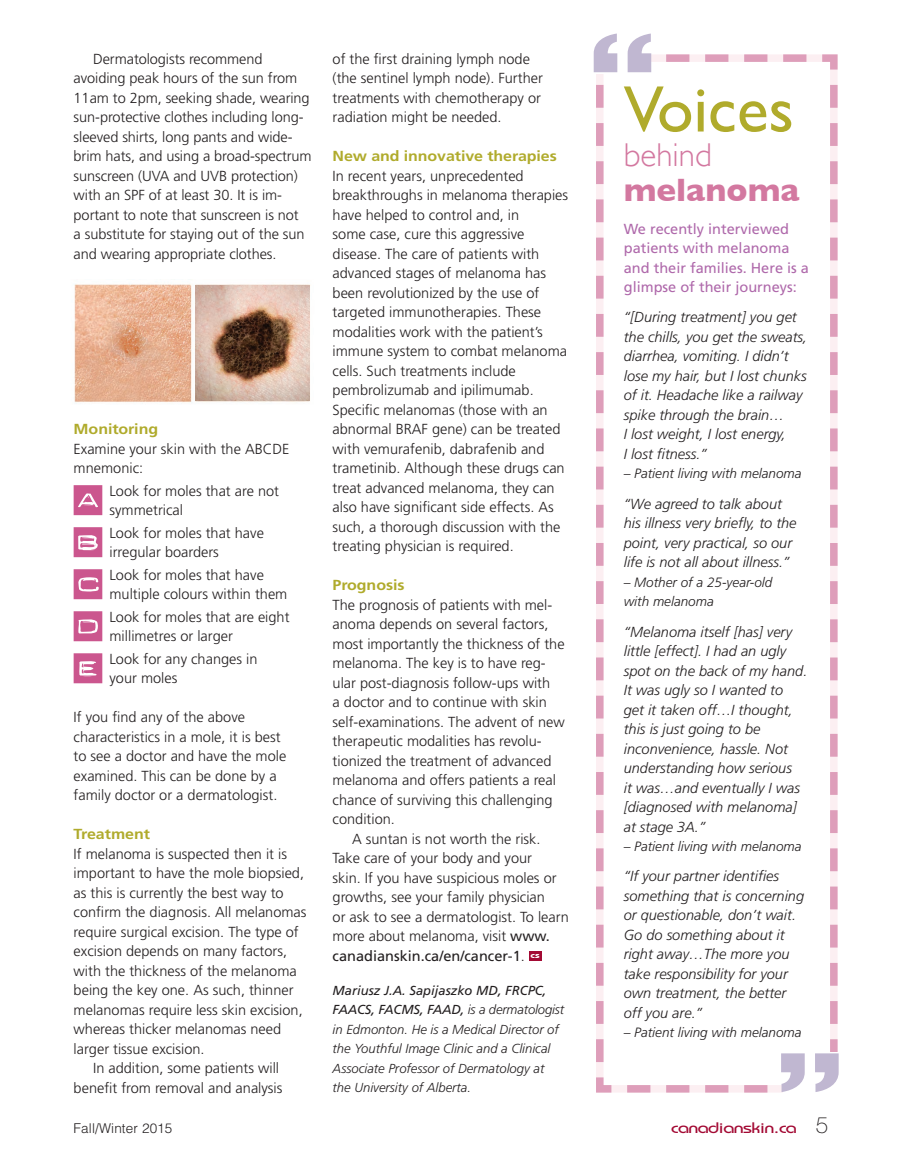
<style>
.page{position:relative;width:904px;height:1174px;background:#fff}
.page>*{position:absolute;margin:0;border:0;box-sizing:border-box;transform-origin:0 0}
.t1{font:900 112.5px "Akzidenz Grotesk";color:#c0b7d1;scale:1.29 1}
.t2{font:66px "Gill Sans";color:#b0ab2c}
.t3{font:700 33px "Gill Sans";color:#d378a0}
.t4{font:300 33px "Gill Sans";color:#d378a0}
.t5{font:30px "Dynamoe";color:#cb568e;scale:1.67 1}
.t6{font:500 15.3px "Bauhaus";letter-spacing:-.03em;color:#a30a34;scale:1.3 1}
.t7{font:300 14.55px/19.5px "Frutiger";color:#231f20}
.t8{font:italic 300 14.55px/19.5px "Frutiger";color:#231f20}
.t9{font:14.55px/19.5px "Frutiger";color:#af69ab}
.t10{font:700 14.55px "Frutiger";letter-spacing:-.005em;color:#b0ab2c;scale:1.1 1}
.t11{font:14.55px "Frutiger";color:#231f20}
.t12{font:italic 300 13.5px/19.5px "Frutiger";color:#231f20}
.t13{font:300 13.5px "Helvetica";letter-spacing:.01em;color:#231f20}
.t14{font:italic 300 13.05px/19.5px "Frutiger";color:#231f20}
.s1{font-weight:400}
.s2{font-weight:300}
.s3{font-family:"Helvetica Neue";font-weight:100;font-size:22.5px;color:#231f20}
</style>
<div class="page">
<div style="left:529px;top:951px;width:12px;height:10px;background:#a30a34"></div>
<svg style="left:596px;top:54px;width:242px;height:1039px"></svg>
<div style="left:586px;top:25px;width:63px;height:49px;background:#fff"></div>
<div style="left:783px;top:1052px;width:63px;height:48px;background:#fff"></div>
<img style="left:74px;top:284px;width:236px;height:120px">
<img style="left:196px;top:285px;width:114px;height:116px">
<p class="t7" style="left:74px;top:49px;width:240px;text-indent:19px">Dermatologists recommend avoiding peak hours of the sun from 11am to 2pm, seeking shade, wearing sun-protective clothes including long&shy;sleeved shirts, long pants and wide&shy;brim hats, and using a broad-spectrum sunscreen (UVA and UVB protection) with an SPF of at least 30. It is im&shy;portant to note that sunscreen is not<br>a substitute for staying out of the sun and wearing appropriate clothes.</p>
<p class="t10" style="left:74px;top:420px;width:78px">Monitoring</p>
<p class="t7" style="left:74px;top:439px;width:217px">Examine your skin with the ABCDE mnemonic:</p>
<h3 class="t5" style="left:74px;top:485px;width:19px">A</h3>
<p class="t7" style="left:109px;top:481px;width:171px">Look for moles that are not symmetrical</p>
<h3 class="t5" style="left:74px;top:527px;width:19px">B</h3>
<p class="t7" style="left:109px;top:523px;width:156px">Look for moles that have irregular boarders</p>
<h3 class="t5" style="left:74px;top:569px;width:19px">C</h3>
<p class="t7" style="left:109px;top:565px;width:179px">Look for moles that have multiple colours within them</p>
<h3 class="t5" style="left:74px;top:611px;width:19px">D</h3>
<p class="t7" style="left:109px;top:607px;width:182px">Look for moles that are eight millimetres or larger</p>
<h3 class="t5" style="left:74px;top:653px;width:19px">E</h3>
<p class="t7" style="left:109px;top:649px;width:149px">Look for any changes in your moles</p>
<p class="t7" style="left:74px;top:707px;width:214px">If you find any of the above characteristics in a mole, it is best to see a doctor and have the mole examined. This can be done by a family doctor or a dermatologist.</p>
<p class="t10" style="left:74px;top:826px;width:71px">Treatment</p>
<p class="t7" style="left:74px;top:844px;width:215px">If melanoma is suspected then it is</p>
<p class="t7" style="left:74px;top:863px;width:232px">important to have the mole biopsied,</p>
<p class="t7" style="left:74px;top:883px;width:211px">as this is currently the best way to</p>
<p class="t7" style="left:74px;top:902px;width:234px">confirm the diagnosis. All melanomas</p>
<p class="t7" style="left:74px;top:922px;width:227px">require surgical excision. The type of</p>
<p class="t7" style="left:74px;top:941px;width:215px">excision depends on many factors,</p>
<p class="t7" style="left:74px;top:961px;width:225px">with the thickness of the melanoma</p>
<p class="t7" style="left:74px;top:980px;width:221px">being the key one. As such, thinner</p>
<p class="t7" style="left:74px;top:1000px;width:231px">melanomas require less skin excision,</p>
<p class="t7" style="left:74px;top:1019px;width:209px">whereas thicker melanomas need</p>
<p class="t7" style="left:74px;top:1039px;width:132px">larger tissue excision.</p>
<p class="t7" style="left:93px;top:1058px;width:187px">In addition, some patients will</p>
<p class="t7" style="left:74px;top:1078px;width:210px">benefit from removal and analysis</p>
<p class="t7" style="left:333px;top:49px;width:212px">of the first draining lymph node (the sentinel lymph node). Further treatments with chemotherapy or radiation might be needed.</p>
<p class="t10" style="left:333px;top:147px;width:205px">New and innovative therapies</p>
<p class="t7" style="left:333px;top:166px;width:237px">In recent years, unprecedented breakthroughs in melanoma therapies have helped to control and, in<br>some case, cure this aggressive disease. The care of patients with advanced stages of melanoma has been revolutionized by the use of targeted immunotherapies. These modalities work with the patient’s immune system to combat melanoma cells. Such treatments include pembrolizumab and ipilimumab.<br>Specific melanomas (those with an abnormal BRAF gene) can be treated with vemurafenib, dabrafenib and trametinib. Although these drugs can treat advanced melanoma, they can also have significant side effects. As such, a thorough discussion with the treating physician is required.</p>
<p class="t10" style="left:333px;top:576px;width:67px">Prognosis</p>
<p class="t7" style="left:333px;top:595px;width:221px">The prognosis of patients with mel-</p>
<p class="t7" style="left:333px;top:614px;width:217px">anoma depends on several factors,</p>
<p class="t7" style="left:333px;top:634px;width:233px">most importantly the thickness of the</p>
<p class="t7" style="left:333px;top:653px;width:215px">melanoma. The key is to have reg-</p>
<p class="t7" style="left:333px;top:673px;width:219px">ular post-diagnosis follow-ups with</p>
<p class="t7" style="left:333px;top:692px;width:216px">a doctor and to continue with skin</p>
<p class="t7" style="left:333px;top:712px;width:234px">self-examinations. The advent of new</p>
<p class="t7" style="left:333px;top:731px;width:211px">therapeutic modalities has revolu-</p>
<p class="t7" style="left:333px;top:751px;width:220px">tionized the treatment of advanced</p>
<p class="t7" style="left:333px;top:770px;width:225px">melanoma and offers patients a real</p>
<p class="t7" style="left:333px;top:790px;width:221px">chance of surviving this challenging</p>
<p class="t7" style="left:333px;top:809px;width:64px">condition.</p>
<p class="t7" style="left:352px;top:829px;width:190px">A suntan is not worth the risk.</p>
<p class="t7" style="left:333px;top:848px;width:201px">Take care of your body and your</p>
<p class="t7" style="left:333px;top:868px;width:225px">skin. If you have suspicious moles or</p>
<p class="t7" style="left:333px;top:887px;width:214px">growths, see your family physician</p>
<p class="t7" style="left:333px;top:907px;width:238px">or ask to see a dermatologist. To learn</p>
<p class="t7" style="left:333px;top:926px;width:219px">more about melanoma, visit <span class="s1">www.</span></p>
<p class="t11" style="left:333px;top:947px;width:209px">canadianskin.ca/en/cancer-1<span class="s2">.</span> <sup>cs</sup></p>
<p class="t14" style="left:333px;top:980px;width:233px"><span class="s1">Mariusz J.A. Sapijaszko MD, FRCPC, FAACS, FACMS, FAAD,</span> is a dermatologist in Edmonton. He is a Medical Director of the Youthful Image Clinic and a Clinical Associate Professor of Dermatology at the University of Alberta.</p>
<h1 class="t1" style="left:587px;top:6px;width:56px">“</h1>
<h2 class="t2" style="left:624px;top:70px;width:172px">Voices</h2>
<h3 class="t4" style="left:624px;top:136px;width:90px">behind</h3>
<h3 class="t3" style="left:624px;top:170px;width:177px">melanoma</h3>
<p class="t9" style="left:624px;top:219px;width:187px">We recently interviewed patients with melanoma and their families. Here is a glimpse of their journeys:</p>
<p class="t8" style="left:624px;top:307px;width:185px">“[During treatment] you get the chills, you get the sweats, diarrhea, vomiting. I didn’t lose my hair, but I lost chunks of it. Headache like a railway spike through the brain…<br>I lost weight, I lost energy,<br>I lost fitness.”</p>
<p class="t12" style="left:624px;top:464px;width:179px">– Patient living with melanoma</p>
<p class="t8" style="left:624px;top:494px;width:174px">“We agreed to talk about his illness very briefly, to the point, very practical, so our life is not all about illness.”</p>
<p class="t12" style="left:624px;top:572px;width:150px">– Mother of a 25-year-old with melanoma</p>
<p class="t8" style="left:624px;top:622px;width:185px">“Melanoma itself [has] very little [effect]. I had an ugly spot on the back of my hand.<br>It was ugly so I wanted to<br>get it taken off…I thought, this is just going to be inconvenience, hassle. Not understanding how serious<br>it was…and eventually I was [diagnosed with melanoma] at stage 3A.”</p>
<p class="t12" style="left:624px;top:836px;width:179px">– Patient living with melanoma</p>
<p class="t8" style="left:624px;top:866px;width:182px">“If your partner identifies something that is concerning or questionable, don’t wait.<br>Go do something about it right away…The more you take responsibility for your own treatment, the better off you are.”</p>
<p class="t12" style="left:624px;top:1023px;width:179px">– Patient living with melanoma</p>
<h1 class="t1" style="left:845px;top:1119px;width:56px;rotate:-180deg">“</h1>
<p class="t13" style="left:74px;top:1119px;width:100px">Fall/Winter 2015</p>
<p class="t6" style="left:671px;top:1118px;width:123px">canadianskin.ca <span class="s3">5</span></p>
</div>
